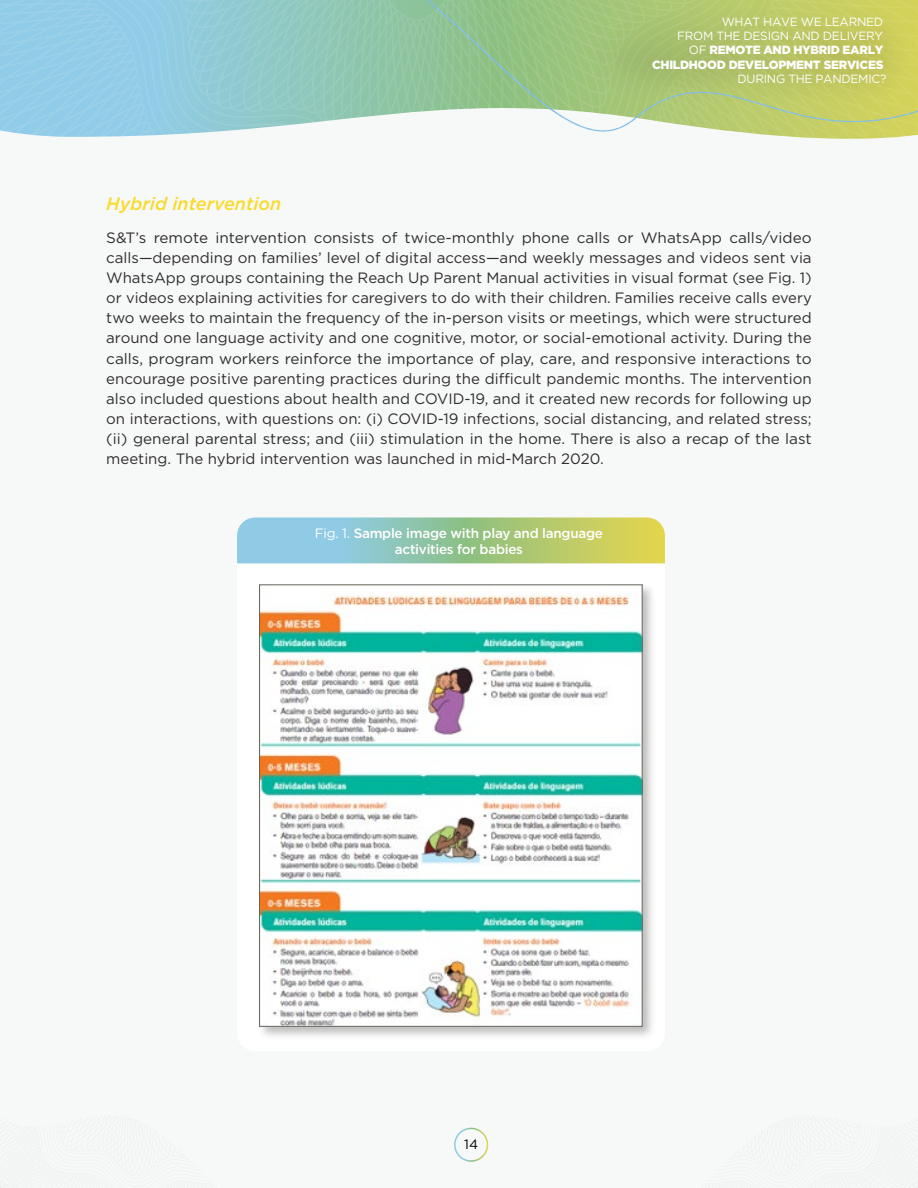
<style>
.page{position:relative;width:918px;height:1188px;background:#f7f8f8}
.page>*{position:absolute;margin:0;border:0;box-sizing:border-box;transform-origin:0 0}
.Heading_3{font:italic 500 18px "Gotham";color:#f9db2b}
.Text_paragraph{font:15px/20.1px "Gotham";color:#302e30;text-align:justify}
.Título_de_figura{font:500 13.5px/15.8px "Gotham";letter-spacing:-.02em;color:#fff;text-align:center}
.t1{font:13.5px "Gotham";color:#000}
.t2{font:900 11.85px/14.2px "Gotham";letter-spacing:-.025em;color:#fff;text-align:right}
.t3{font:11.85px "Gotham";letter-spacing:-.025em;color:#fff}
.s1{font-weight:400}
</style>
<div class="page">
<svg style="left:0;top:0;width:47px;height:136px;background:#94cde7"></svg>
<svg style="left:47px;top:0;width:59px;height:137px;background:#93cde7"></svg>
<svg style="left:122px;top:0;width:444px;height:137px;background:#9ecdbd"></svg>
<img style="left:566px;top:0;width:352px;height:139px">
<div style="left:454px;top:1128px;width:34px;height:34px;border:2px solid #fff;border-radius:50%"></div>
<svg style="left:237px;top:518px;width:428px;height:46px;background:#a4ca9f"></svg>
<div style="left:257px;top:582px;width:399px;height:459px;background:#1d1d1b;opacity:.3"></div>
<img style="left:259px;top:584px;width:383px;height:441px">
<p class="t2" style="left:652px;top:14px;width:233px"><span class="s1">WHAT HAVE WE LEARNED<br>FROM THE DESIGN AND DELIVERY<br>OF</span> REMOTE AND HYBRID EARLY<br>CHILDHOOD DEVELOPMENT SERVICES</p>
<p class="t3" style="left:738px;top:71px;width:150px">DURING THE PANDEMIC?</p>
<p class="Heading_3" style="left:106px;top:192px;width:177px">Hybrid intervention</p>
<p class="Text_paragraph" style="left:106px;top:227px;width:707px">S&amp;T’s remote intervention consists of twice-monthly phone calls or WhatsApp calls/video calls—depending on families’ level of digital access—and weekly messages and videos sent via WhatsApp groups containing the Reach Up Parent Manual activities in visual format (see Fig. 1) or videos explaining activities for caregivers to do with their children. Families receive calls every two weeks to maintain the frequency of the in-person visits or meetings, which were structured around one language activity and one cognitive, motor, or social-emotional activity. During the calls, program workers reinforce the importance of play, care, and responsive interactions to encourage positive parenting practices during the difficult pandemic months. The intervention also included questions about health and COVID-19, and it created new records for following up on interactions, with questions on: (i) COVID-19 infections, social distancing, and related stress; (ii) general parental stress; and (iii) stimulation in the home. There is also a recap of the last meeting. The hybrid intervention was launched in mid-March 2020.</p>
<p class="Título_de_figura" style="left:315px;top:525px;width:290px"><span class="s1">Fig. 1.</span> Sample image with play and language activities for babies</p>
<p class="t1" style="left:464px;top:1136px;width:15px">14</p>
</div>
